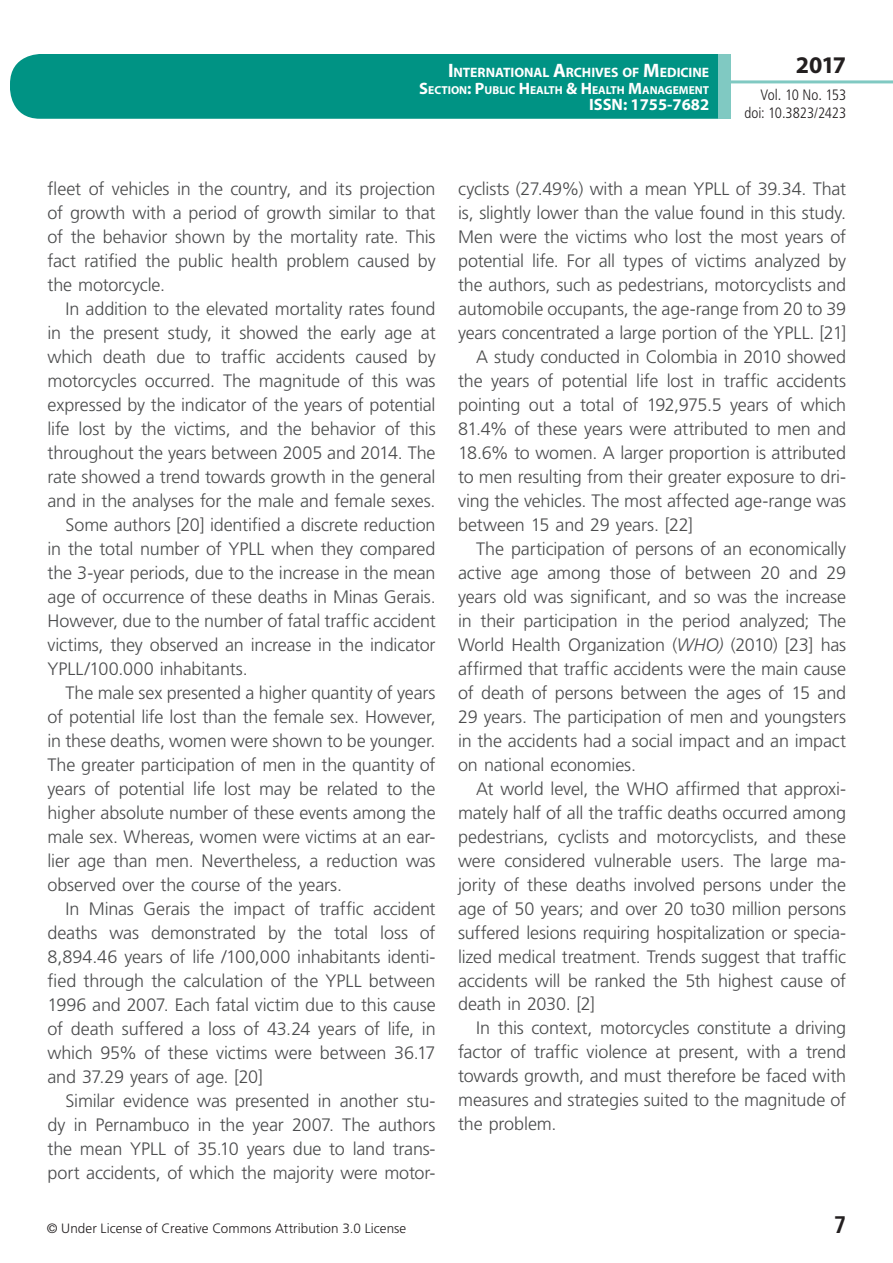
<style>
.page{position:relative;width:893px;height:1263px;background:#fff}
.page>*{position:absolute;margin:0;border:0;box-sizing:border-box;transform-origin:0 0}
.t1{font:700 24px "Myriad Pro";color:#231f20}
.t2{font:700 condensed 24px "Frutiger LT Std";color:#231f20}
.t3{font:300 18px/24px "Frutiger LT Std";letter-spacing:-.01em;color:#4b4c4d;text-align:justify}
.t4{font:700 16.5px "Myriad Pro";color:#fff}
.t5{font:300 condensed 15px/18px "Frutiger LT Std";letter-spacing:-.005em;color:#231f20;text-align:right}
.t6{font:700 13.65px "Myriad Pro";letter-spacing:-.005em;color:#fff}
.t7{font:300 13.5px "Frutiger LT Std";letter-spacing:.005em;color:#231f20}
.t8{font:700 11.55px "Myriad Pro";color:#fff}
.s1{font-size:19.5px}
.s2{font-size:16.5px}
.s3{font-style:italic}
</style>
<div class="page">
<div style="left:10px;top:54px;width:775px;height:65px;background:#009384;border-radius:30px"></div>
<div style="left:732px;top:0;width:161px;height:157px;background:#fff"></div>
<hr style="left:730px;top:80px;width:163px;height:3px;background:#80c9c2">
<div style="left:718px;top:54px;width:13px;height:65px;background:#80c9c2"></div>
<p class="t6" style="left:448px;top:64px;width:263px"><span class="s1">I</span>NTERNATIONAL <span class="s1">A</span>RCHIVES OF <span class="s1">M</span>EDICINE</p>
<p class="t8" style="left:419px;top:82px;width:291px"><span class="s2">S</span>ECTION<span class="s2">: P</span>UBLIC <span class="s2">H</span> EALTH <span class="s2">&amp; H</span> EALTH <span class="s2">M</span>ANAGEMENT</p>
<p class="t4" style="left:589px;top:94px;width:122px">ISSN: 1755-7682</p>
<h1 class="t1" style="left:796px;top:49px;width:52px">2017</h1>
<p class="t5" style="left:744px;top:86px;width:103px">Vol. 10 No. 153 doi: 10.3823/2423</p>
<p class="t3" style="left:48px;top:177px;width:390px">fleet of vehicles in the country, and its projection of growth with a period of growth similar to that of the behavior shown by the mortality rate. This fact ratified the public health problem caused by the motorcycle.</p>
<p class="t3" style="left:66px;top:297px;width:372px">In addition to the elevated mortality rates found</p>
<p class="t3" style="left:48px;top:321px;width:390px">in the present study, it showed the early age at</p>
<p class="t3" style="left:48px;top:345px;width:390px">which death due to traffic accidents caused by</p>
<p class="t3" style="left:48px;top:369px;width:390px">motorcycles occurred. The magnitude of this was</p>
<p class="t3" style="left:48px;top:393px;width:390px">expressed by the indicator of the years of potential</p>
<p class="t3" style="left:48px;top:417px;width:390px">life lost by the victims, and the behavior of this</p>
<p class="t3" style="left:48px;top:441px;width:390px">throughout the years between 2005 and 2014. The</p>
<p class="t3" style="left:48px;top:465px;width:390px">rate showed a trend towards growth in the general</p>
<p class="t3" style="left:48px;top:489px;width:390px">and in the analyses for the male and female sexes.</p>
<p class="t3" style="left:66px;top:513px;width:372px">Some authors [20] identified a discrete reduction</p>
<p class="t3" style="left:48px;top:537px;width:389px">in the total number of YPLL when they compared</p>
<p class="t3" style="left:48px;top:561px;width:390px">the 3-year periods, due to the increase in the mean</p>
<p class="t3" style="left:48px;top:585px;width:390px">age of occurrence of these deaths in Minas Gerais.</p>
<p class="t3" style="left:48px;top:609px;width:390px">However, due to the number of fatal traffic accident</p>
<p class="t3" style="left:48px;top:633px;width:390px">victims, they observed an increase in the indicator</p>
<p class="t3" style="left:48px;top:657px;width:202px">YPLL/100.000 inhabitants.</p>
<p class="t3" style="left:66px;top:681px;width:372px">The male sex presented a higher quantity of years</p>
<p class="t3" style="left:48px;top:705px;width:390px">of potential life lost than the female sex. However,</p>
<p class="t3" style="left:48px;top:729px;width:390px">in these deaths, women were shown to be younger.</p>
<p class="t3" style="left:48px;top:753px;width:390px">The greater participation of men in the quantity of</p>
<p class="t3" style="left:48px;top:777px;width:390px">years of potential life lost may be related to the</p>
<p class="t3" style="left:48px;top:801px;width:390px">higher absolute number of these events among the</p>
<p class="t3" style="left:48px;top:825px;width:390px">male sex. Whereas, women were victims at an ear-</p>
<p class="t3" style="left:48px;top:849px;width:390px">lier age than men. Nevertheless, a reduction was</p>
<p class="t3" style="left:48px;top:873px;width:296px">observed over the course of the years.</p>
<p class="t3" style="left:66px;top:897px;width:372px">In Minas Gerais the impact of traffic accident</p>
<p class="t3" style="left:48px;top:921px;width:390px">deaths was demonstrated by the total loss of</p>
<p class="t3" style="left:48px;top:945px;width:390px">8,894.46 years of life /100,000 inhabitants identi-</p>
<p class="t3" style="left:48px;top:969px;width:390px">fied through the calculation of the YPLL between</p>
<p class="t3" style="left:48px;top:993px;width:390px">1996 and 2007. Each fatal victim due to this cause</p>
<p class="t3" style="left:48px;top:1017px;width:390px">of death suffered a loss of 43.24 years of life, in</p>
<p class="t3" style="left:48px;top:1041px;width:390px">which 95% of these victims were between 36.17</p>
<p class="t3" style="left:48px;top:1065px;width:217px">and 37.29 years of age. [20]</p>
<p class="t3" style="left:66px;top:1089px;width:372px">Similar evidence was presented in another stu-</p>
<p class="t3" style="left:48px;top:1113px;width:389px">dy in Pernambuco in the year 2007. The authors</p>
<p class="t3" style="left:48px;top:1137px;width:390px">the mean YPLL of 35.10 years due to land trans-</p>
<p class="t3" style="left:48px;top:1161px;width:390px">port accidents, of which the majority were motor-</p>
<p class="t3" style="left:458px;top:177px;width:390px">cyclists (27.49%) with a mean YPLL of 39.34. That</p>
<p class="t3" style="left:458px;top:201px;width:390px">is, slightly lower than the value found in this study.</p>
<p class="t3" style="left:458px;top:225px;width:390px">Men were the victims who lost the most years of</p>
<p class="t3" style="left:458px;top:249px;width:390px">potential life. For all types of victims analyzed by</p>
<p class="t3" style="left:458px;top:273px;width:390px">the authors, such as pedestrians, motorcyclists and</p>
<p class="t3" style="left:458px;top:297px;width:390px">automobile occupants, the age-range from 20 to 39</p>
<p class="t3" style="left:458px;top:321px;width:390px">years concentrated a large portion of the YPLL. [21]</p>
<p class="t3" style="left:476px;top:345px;width:372px">A study conducted in Colombia in 2010 showed</p>
<p class="t3" style="left:458px;top:369px;width:390px">the years of potential life lost in traffic accidents</p>
<p class="t3" style="left:458px;top:393px;width:390px">pointing out a total of 192,975.5 years of which</p>
<p class="t3" style="left:458px;top:417px;width:390px">81.4% of these years were attributed to men and</p>
<p class="t3" style="left:458px;top:441px;width:390px">18.6% to women. A larger proportion is attributed</p>
<p class="t3" style="left:458px;top:465px;width:390px">to men resulting from their greater exposure to dri-</p>
<p class="t3" style="left:458px;top:489px;width:390px">ving the vehicles. The most affected age-range was</p>
<p class="t3" style="left:458px;top:513px;width:236px">between 15 and 29 years. [22]</p>
<p class="t3" style="left:476px;top:537px;width:372px">The participation of persons of an economically</p>
<p class="t3" style="left:458px;top:561px;width:390px">active age among those of between 20 and 29</p>
<p class="t3" style="left:458px;top:585px;width:390px">years old was significant, and so was the increase</p>
<p class="t3" style="left:458px;top:609px;width:390px">in their participation in the period analyzed; The</p>
<p class="t3" style="left:458px;top:633px;width:390px">World Health Organization (<span class="s3">WHO)</span> (2010) [23] has</p>
<p class="t3" style="left:458px;top:657px;width:390px">affirmed that traffic accidents were the main cause</p>
<p class="t3" style="left:458px;top:680px;width:389px">of death of persons between the ages of 15 and</p>
<p class="t3" style="left:458px;top:704px;width:390px">29 years. The participation of men and youngsters</p>
<p class="t3" style="left:458px;top:728px;width:390px">in the accidents had a social impact and an impact</p>
<p class="t3" style="left:458px;top:752px;width:179px">on national economies.</p>
<p class="t3" style="left:476px;top:776px;width:372px">At world level, the WHO affirmed that approxi-</p>
<p class="t3" style="left:458px;top:800px;width:390px">mately half of all the traffic deaths occurred among</p>
<p class="t3" style="left:458px;top:824px;width:390px">pedestrians, cyclists and motorcyclists, and these</p>
<p class="t3" style="left:458px;top:848px;width:390px">were considered vulnerable users. The large ma-</p>
<p class="t3" style="left:458px;top:872px;width:390px">jority of these deaths involved persons under the</p>
<p class="t3" style="left:458px;top:896px;width:390px">age of 50 years; and over 20 to30 million persons</p>
<p class="t3" style="left:458px;top:920px;width:390px">suffered lesions requiring hospitalization or specia-</p>
<p class="t3" style="left:458px;top:944px;width:390px">lized medical treatment. Trends suggest that traffic</p>
<p class="t3" style="left:458px;top:968px;width:390px">accidents will be ranked the 5th highest cause of</p>
<p class="t3" style="left:458px;top:992px;width:138px">death in 2030. [2]</p>
<p class="t3" style="left:476px;top:1016px;width:372px">In this context, motorcycles constitute a driving</p>
<p class="t3" style="left:458px;top:1040px;width:390px">factor of traffic violence at present, with a trend</p>
<p class="t3" style="left:458px;top:1064px;width:390px">towards growth, and must therefore be faced with</p>
<p class="t3" style="left:458px;top:1088px;width:390px">measures and strategies suited to the magnitude of</p>
<p class="t3" style="left:458px;top:1112px;width:100px">the problem.</p>
<p class="t7" style="left:47px;top:1220px;width:361px">© Under License of Creative Commons Attribution 3.0 License</p>
<h1 class="t2" style="left:834px;top:1210px;width:14px">7</h1>
</div>
